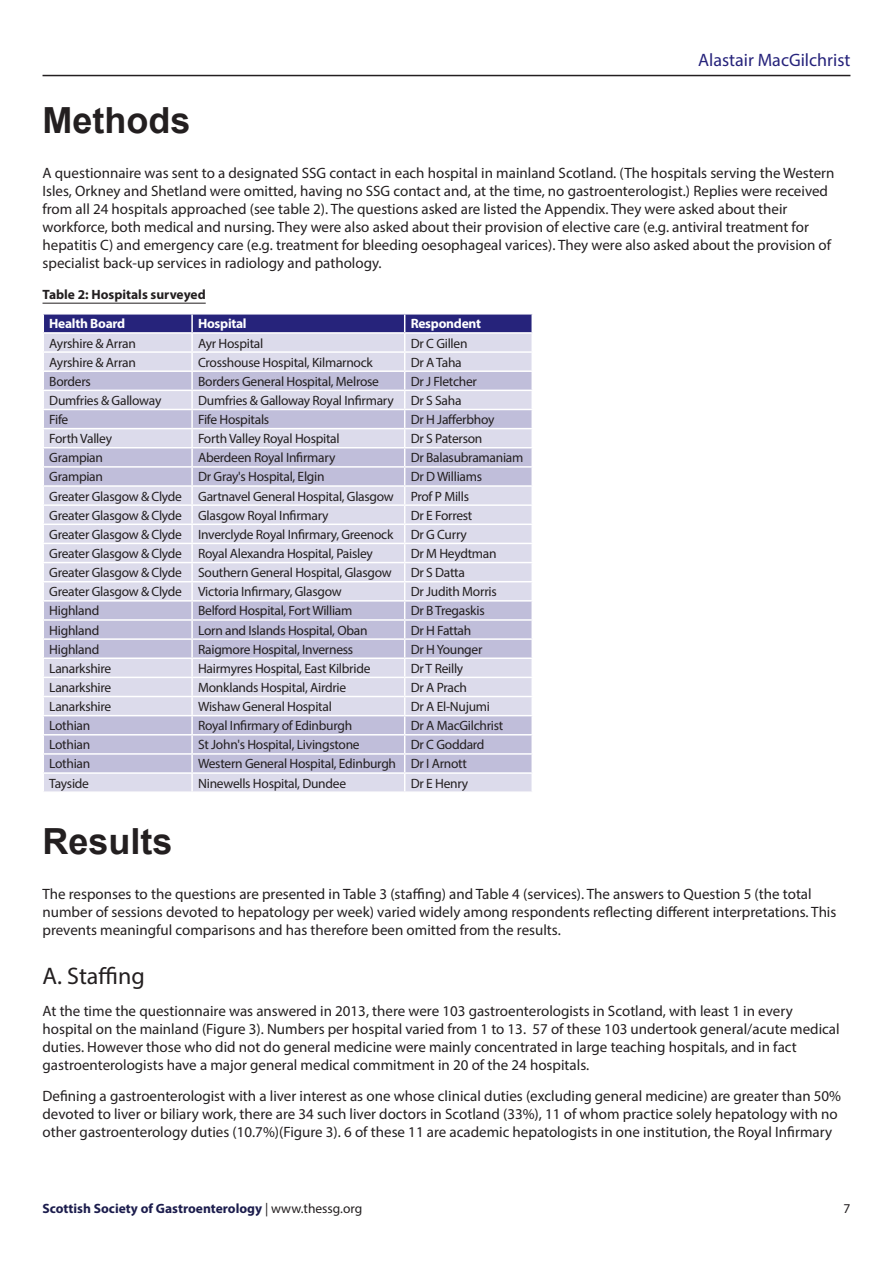
<style>
.page{position:relative;width:893px;height:1263px;background:#fff}
.page>*{position:absolute;margin:0;border:0;box-sizing:border-box;transform-origin:0 0}
.article_heading{font:700 36px "Arial";color:#231f20}
.papers_body{font:24px "Myriad Pro";color:#231f20}
.t1{font:18px "Myriad Pro";color:#26237b}
.papers_body-2{font:15px/18px "Myriad Pro";color:#231f20}
.t2{font:13.5px/19.2px "Myriad Pro";letter-spacing:-.02em;color:#231f20}
.t3{font:700 13.5px "Myriad Pro";color:#1c1d4d}
.t4{font:700 13.5px "Myriad Pro";letter-spacing:-.02em;color:#fff}
.t5{font:700 13.5px "Myriad Pro";color:#231f20}
.s1{font-weight:400;color:#231f20}
</style>
<div class="page">
<hr style="left:43px;top:75px;width:807px;height:1px;background:#231f20">
<hr style="left:43px;top:303px;width:163px;height:1px;background:#231f20">
<svg style="left:43px;top:314px;width:490px;height:477px;background:#cecce2"></svg>
<p class="t1" style="left:698px;top:49px;width:154px">Alastair MacGilchrist</p>
<p class="article_heading" style="left:43px;top:96px;width:149px">Methods</p>
<p class="papers_body-2" style="left:43px;top:163px;width:793px">A questionnaire was sent to a designated SSG contact in each hospital in mainland Scotland. (The hospitals serving the Western Isles, Orkney and Shetland were omitted, having no SSG contact and, at the time, no gastroenterologist.) Replies were received from all 24 hospitals approached (see table 2). The questions asked are listed the Appendix. They were asked about their workforce, both medical and nursing. They were also asked about their provision of elective care (e.g. antiviral treatment for hepatitis C) and emergency care (e.g. treatment for bleeding oesophageal varices). They were also asked about the provision of specialist back-up services in radiology and pathology.</p>
<p class="t5" style="left:43px;top:285px;width:165px">Table 2: Hospitals surveyed</p>
<p class="t4" style="left:49px;top:315px;width:78px">Health Board</p>
<p class="t4" style="left:198px;top:315px;width:50px">Hospital</p>
<p class="t4" style="left:411px;top:315px;width:72px">Respondent</p>
<p class="t2" style="left:49px;top:333px;width:88px">Ayrshire &amp; Arran</p>
<p class="t2" style="left:198px;top:333px;width:67px">Ayr Hospital</p>
<p class="t2" style="left:411px;top:333px;width:58px">Dr C Gillen</p>
<p class="t2" style="left:49px;top:352px;width:88px">Ayrshire &amp; Arran</p>
<p class="t2" style="left:198px;top:352px;width:176px">Crosshouse Hospital, Kilmarnock</p>
<p class="t2" style="left:411px;top:352px;width:53px">Dr A Taha</p>
<p class="t2" style="left:49px;top:371px;width:43px">Borders</p>
<p class="t2" style="left:198px;top:371px;width:182px">Borders General Hospital, Melrose</p>
<p class="t2" style="left:411px;top:371px;width:68px">Dr J Fletcher</p>
<p class="t2" style="left:49px;top:391px;width:114px">Dumfries &amp; Galloway</p>
<p class="t2" style="left:198px;top:391px;width:197px">Dumfries &amp; Galloway Royal Infirmary</p>
<p class="t2" style="left:411px;top:391px;width:52px">Dr S Saha</p>
<p class="t2" style="left:49px;top:410px;width:21px">Fife</p>
<p class="t2" style="left:198px;top:410px;width:73px">Fife Hospitals</p>
<p class="t2" style="left:411px;top:410px;width:85px">Dr H Jafferbhoy</p>
<p class="t2" style="left:49px;top:429px;width:64px">Forth Valley</p>
<p class="t2" style="left:198px;top:429px;width:143px">Forth Valley Royal Hospital</p>
<p class="t2" style="left:411px;top:429px;width:73px">Dr S Paterson</p>
<p class="t2" style="left:49px;top:448px;width:55px">Grampian</p>
<p class="t2" style="left:198px;top:448px;width:139px">Aberdeen Royal Infirmary</p>
<p class="t2" style="left:411px;top:448px;width:114px">Dr Balasubramaniam</p>
<p class="t2" style="left:49px;top:467px;width:55px">Grampian</p>
<p class="t2" style="left:198px;top:467px;width:128px">Dr Gray's Hospital, Elgin</p>
<p class="t2" style="left:49px;top:467px;width:434px;text-indent:361px">Dr D Williams<br>Greater Glasgow &amp; Clyde Gartnavel General Hospital, Glasgow Prof P Mills<br>Greater Glasgow &amp; Clyde Glasgow Royal Infirmary</p>
<p class="t2" style="left:411px;top:505px;width:63px">Dr E Forrest</p>
<p class="t2" style="left:49px;top:524px;width:346px">Greater Glasgow &amp; Clyde Inverclyde Royal Infirmary, Greenock</p>
<p class="t2" style="left:411px;top:524px;width:58px">Dr G Curry</p>
<p class="t2" style="left:49px;top:544px;width:325px">Greater Glasgow &amp; Clyde Royal Alexandra Hospital, Paisley</p>
<p class="t2" style="left:411px;top:544px;width:87px">Dr M Heydtman</p>
<p class="t2" style="left:49px;top:563px;width:344px">Greater Glasgow &amp; Clyde Southern General Hospital, Glasgow</p>
<p class="t2" style="left:411px;top:563px;width:56px">Dr S Datta</p>
<p class="t2" style="left:49px;top:582px;width:294px">Greater Glasgow &amp; Clyde Victoria Infirmary, Glasgow</p>
<p class="t2" style="left:411px;top:582px;width:88px">Dr Judith Morris</p>
<p class="t2" style="left:49px;top:601px;width:52px">Highland</p>
<p class="t2" style="left:198px;top:601px;width:156px">Belford Hospital, Fort William</p>
<p class="t2" style="left:411px;top:601px;width:75px">Dr B Tregaskis</p>
<p class="t2" style="left:49px;top:620px;width:52px">Highland</p>
<p class="t2" style="left:198px;top:620px;width:171px">Lorn and Islands Hospital, Oban</p>
<p class="t2" style="left:411px;top:620px;width:62px">Dr H Fattah</p>
<p class="t2" style="left:49px;top:639px;width:52px">Highland</p>
<p class="t2" style="left:198px;top:639px;width:157px">Raigmore Hospital, Inverness</p>
<p class="t2" style="left:411px;top:639px;width:73px">Dr H Younger</p>
<p class="t2" style="left:49px;top:658px;width:64px">Lanarkshire</p>
<p class="t2" style="left:198px;top:658px;width:174px">Hairmyres Hospital, East Kilbride</p>
<p class="t2" style="left:411px;top:658px;width:54px">Dr T Reilly</p>
<p class="t2" style="left:49px;top:678px;width:64px">Lanarkshire</p>
<p class="t2" style="left:198px;top:678px;width:150px">Monklands Hospital, Airdrie</p>
<p class="t2" style="left:411px;top:678px;width:58px">Dr A Prach</p>
<p class="t2" style="left:49px;top:697px;width:64px">Lanarkshire</p>
<p class="t2" style="left:198px;top:697px;width:135px">Wishaw General Hospital</p>
<p class="t2" style="left:411px;top:697px;width:81px">Dr A El-Nujumi</p>
<p class="t2" style="left:49px;top:716px;width:43px">Lothian</p>
<p class="t2" style="left:198px;top:716px;width:156px">Royal Infirmary of Edinburgh</p>
<p class="t2" style="left:411px;top:716px;width:94px">Dr A MacGilchrist</p>
<p class="t2" style="left:49px;top:735px;width:43px">Lothian</p>
<p class="t2" style="left:198px;top:735px;width:163px">St John's Hospital, Livingstone</p>
<p class="t2" style="left:411px;top:735px;width:75px">Dr C Goddard</p>
<p class="t2" style="left:49px;top:754px;width:43px">Lothian</p>
<p class="t2" style="left:198px;top:754px;width:270px">Western General Hospital, Edinburgh Dr I Arnott</p>
<p class="t2" style="left:49px;top:773px;width:41px">Tayside</p>
<p class="t2" style="left:198px;top:773px;width:150px">Ninewells Hospital, Dundee</p>
<p class="t2" style="left:411px;top:773px;width:59px">Dr E Henry</p>
<p class="article_heading" style="left:43px;top:817px;width:132px">Results</p>
<p class="papers_body-2" style="left:43px;top:884px;width:795px">The responses to the questions are presented in Table 3 (staffing) and Table 4 (services). The answers to Question 5 (the total number of sessions devoted to hepatology per week) varied widely among respondents reflecting different interpretations. This prevents meaningful comparisons and has therefore been omitted from the results.</p>
<p class="papers_body" style="left:43px;top:961px;width:104px">A. Staffing</p>
<p class="papers_body-2" style="left:43px;top:1001px;width:799px">At the time the questionnaire was answered in 2013, there were 103 gastroenterologists in Scotland, with least 1 in every hospital on the mainland (Figure 3). Numbers per hospital varied from 1 to 13. 57 of these 103 undertook general/acute medical duties. However those who did not do general medicine were mainly concentrated in large teaching hospitals, and in fact gastroenterologists have a major general medical commitment in 20 of the 24 hospitals.</p>
<p class="papers_body-2" style="left:43px;top:1087px;width:800px">Defining a gastroenterologist with a liver interest as one whose clinical duties (excluding general medicine) are greater than 50% devoted to liver or biliary work, there are 34 such liver doctors in Scotland (33%), 11 of whom practice solely hepatology with no other gastroenterology duties (10.7%)(Figure 3). 6 of these 11 are academic hepatologists in one institution, the Royal Infirmary</p>
<p class="t3" style="left:43px;top:1199px;width:321px">Scottish Society of Gastroenterology <span class="s1">| www.thessg.org</span></p>
<p class="t2" style="left:843px;top:1198px;width:8px">7</p>
</div>
